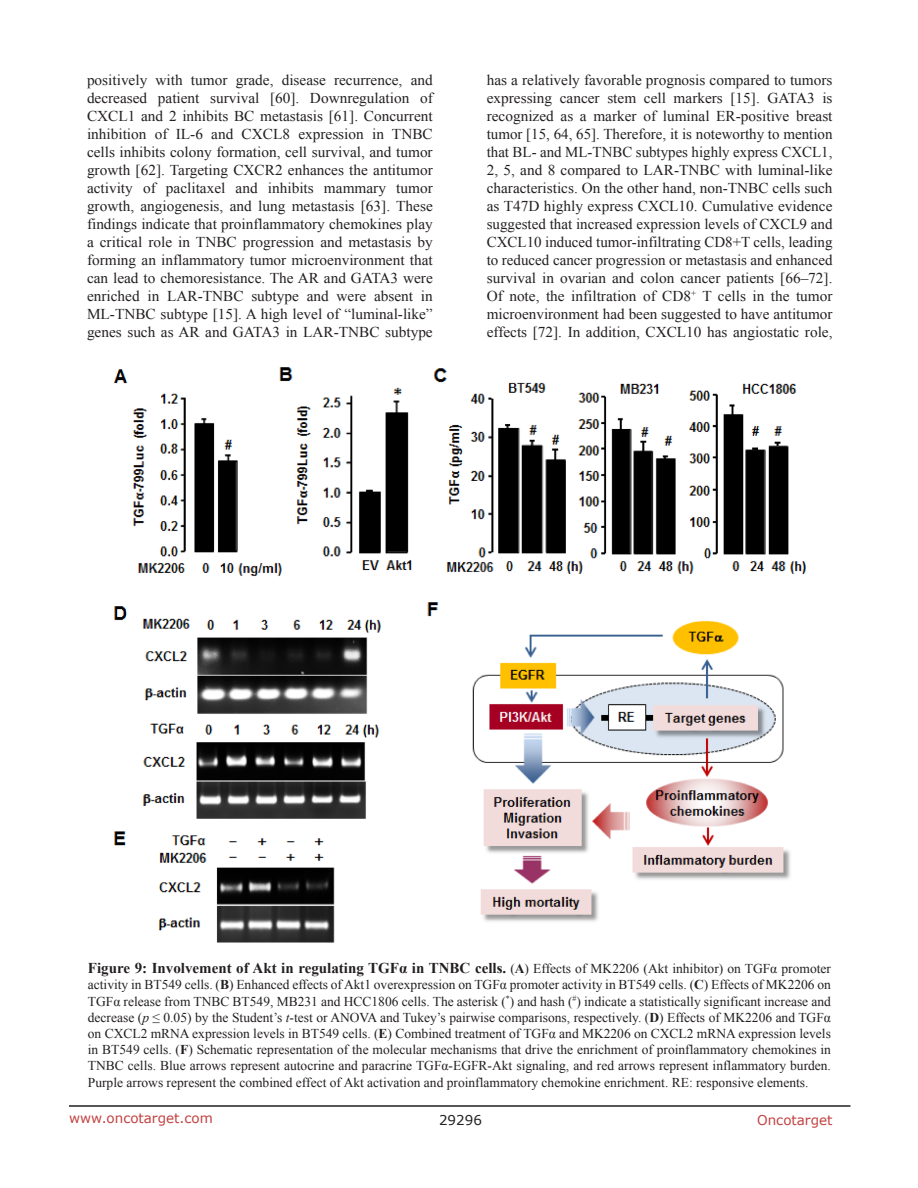
<style>
.page{position:relative;width:918px;height:1188px;background:#fff}
.page>*{position:absolute;margin:0;border:0;box-sizing:border-box;transform-origin:0 0}
.BodyText{font:15px/18px "Times New Roman";color:#231f20;text-align:justify}
.Figuretrx{font:700 15px "Times New Roman";color:#231f20}
.Figuretrx-2{font:13.5px/16.2px "Times New Roman";color:#231f20;text-align:justify}
.t1{font:13.5px "Verdana";color:#c24141}
.t2{font:13.5px "Verdana";color:#231f20}
.s1{font-weight:400;font-size:13.5px}
.s2{font-size:13.5px}
.s3{font-weight:700}
.s4{font-style:italic}
</style>
<div class="page">
<hr style="left:69px;top:1105px;width:781px;height:2px;background:#231f20">
<img style="left:114px;top:367px;width:691px;height:575px">
<p class="BodyText" style="left:87px;top:71px;width:347px">positively with tumor grade, disease recurrence, and decreased patient survival [60]. Downregulation of CXCL1 and 2 inhibits BC metastasis [61]. Concurrent inhibition of IL-6 and CXCL8 expression in TNBC cells inhibits colony formation, cell survival, and tumor growth [62]. Targeting CXCR2 enhances the antitumor activity of paclitaxel and inhibits mammary tumor growth, angiogenesis, and lung metastasis [63]. These findings indicate that proinflammatory chemokines play a critical role in TNBC progression and metastasis by forming an inflammatory tumor microenvironment that can lead to chemoresistance. The AR and GATA3 were enriched in LAR-TNBC subtype and were absent in ML-TNBC subtype [15]. A high level of “luminal-like” genes such as AR and GATA3 in LAR-TNBC subtype</p>
<p class="BodyText" style="left:487px;top:71px;width:347px">has a relatively favorable prognosis compared to tumors expressing cancer stem cell markers [15]. GATA3 is recognized as a marker of luminal ER-positive breast tumor [15, 64, 65]. Therefore, it is noteworthy to mention that BL- and ML-TNBC subtypes highly express CXCL1, 2, 5, and 8 compared to LAR-TNBC with luminal-like characteristics. On the other hand, non-TNBC cells such as T47D highly express CXCL10. Cumulative evidence suggested that increased expression levels of CXCL9 and CXCL10 induced tumor-infiltrating CD8+T cells, leading to reduced cancer progression or metastasis and enhanced survival in ovarian and colon cancer patients [66–72].<br>Of note, the infiltration of CD8<sup>+</sup> T cells in the tumor microenvironment had been suggested to have antitumor effects [72]. In addition, CXCL10 has angiostatic role,</p>
<p class="Figuretrx" style="left:88px;top:958px;width:745px">Figure 9: Involvement of Akt in regulating TGFα in TNBC cells. <span class="s1">(</span><span class="s2">A</span><span class="s1">) Effects of MK2206 (Akt inhibitor) on TGFα promoter</span></p>
<p class="Figuretrx-2" style="left:88px;top:977px;width:745px">activity in BT549 cells. (<span class="s3">B</span>) Enhanced effects of Akt1 overexpression on TGFα promoter activity in BT549 cells. (<span class="s3">C</span>) Effects of MK2206 on TGFα release from TNBC BT549, MB231 and HCC1806 cells. The asterisk (<sup>*</sup>) and hash (<sup>#</sup>) indicate a statistically significant increase and decrease (<span class="s4">p</span> ≤ 0.05) by the Student’s <span class="s4">t</span>-test or ANOVA and Tukey’s pairwise comparisons, respectively. (<span class="s3">D</span>) Effects of MK2206 and TGFα on CXCL2 mRNA expression levels in BT549 cells. (<span class="s3">E</span>) Combined treatment of TGFα and MK2206 on CXCL2 mRNA expression levels in BT549 cells. (<span class="s3">F</span>) Schematic representation of the molecular mechanisms that drive the enrichment of proinflammatory chemokines in TNBC cells. Blue arrows represent autocrine and paracrine TGFα-EGFR-Akt signaling, and red arrows represent inflammatory burden.<br>Purple arrows represent the combined effect of Akt activation and proinflammatory chemokine enrichment. RE: responsive elements.</p>
<p class="t1" style="left:69px;top:1109px;width:145px">www.oncotarget.com</p>
<p class="t2" style="left:439px;top:1111px;width:44px">29296</p>
<p class="t1" style="left:757px;top:1111px;width:77px">Oncotarget</p>
</div>
